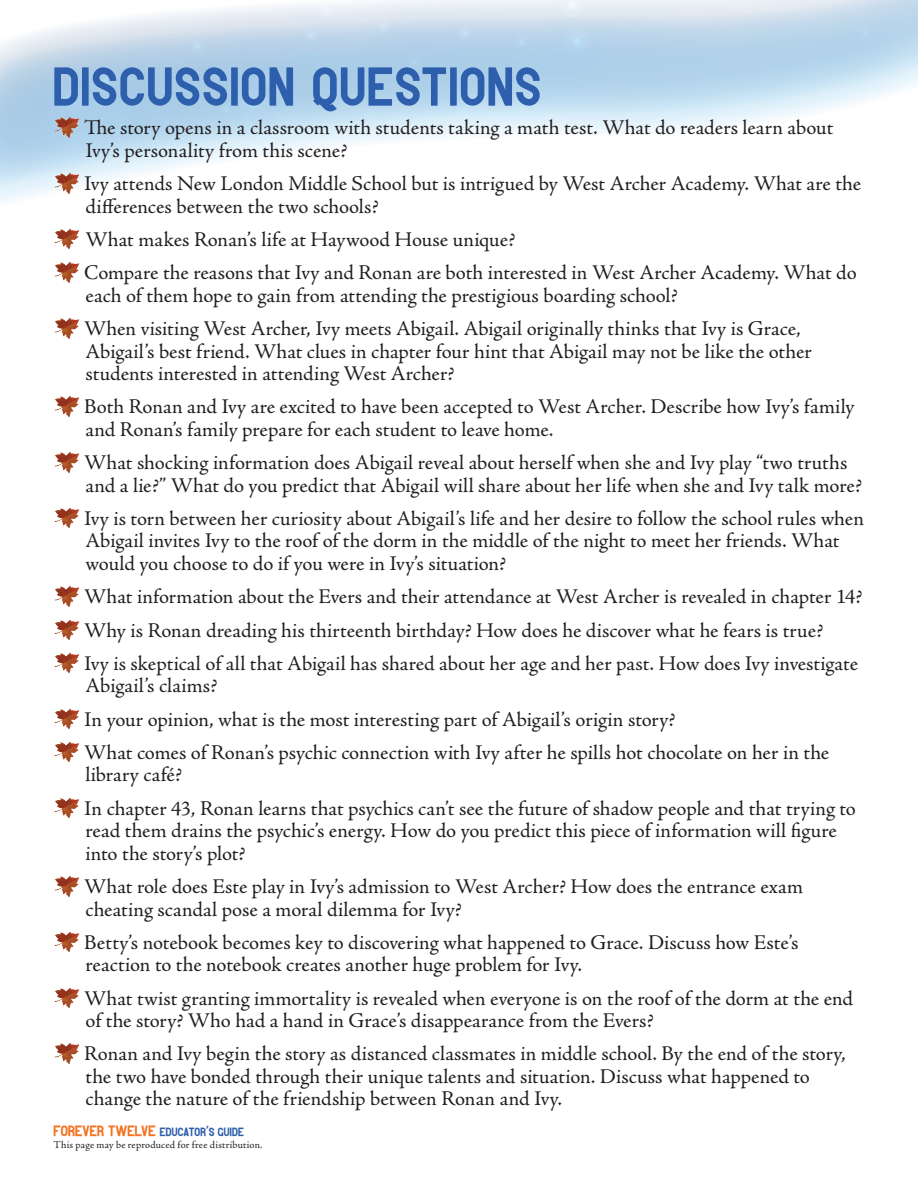
<style>
.page{position:relative;width:918px;height:1188px;background:#fff}
.page>*{position:absolute;margin:0;border:0;box-sizing:border-box;transform-origin:0 0}
.NewMainHead{font:54px "Kompot Sans";letter-spacing:.03em;color:#2e5fac}
.bulleted_lists{font:21px/22.5px "Adobe Jenson Pro";color:#231f20}
.t1{font:12px "Kompot Sans";letter-spacing:.015em;color:#2e5fac}
.t2{font:10.5px "Adobe Jenson Pro";letter-spacing:.02em;color:#231f20}
.s1{font-size:15px;color:#f47321}
.s2{font-family:"Charles Wright";font-weight:700}
</style>
<div class="page">
<svg style="left:0;top:0;width:918px;height:203px"></svg>
<img style="left:53px;top:116px;width:26px;height:23px">
<img style="left:53px;top:172px;width:26px;height:23px">
<img style="left:54px;top:228px;width:25px;height:22px">
<img style="left:54px;top:261px;width:25px;height:23px">
<img style="left:54px;top:317px;width:25px;height:23px">
<img style="left:54px;top:395px;width:25px;height:23px">
<img style="left:54px;top:451px;width:25px;height:23px">
<img style="left:54px;top:507px;width:25px;height:22px">
<img style="left:54px;top:585px;width:25px;height:23px">
<img style="left:54px;top:619px;width:25px;height:22px">
<img style="left:54px;top:652px;width:25px;height:22px">
<img style="left:54px;top:708px;width:25px;height:22px">
<img style="left:54px;top:741px;width:25px;height:22px">
<img style="left:54px;top:797px;width:25px;height:22px">
<img style="left:54px;top:875px;width:25px;height:23px">
<img style="left:54px;top:931px;width:25px;height:22px">
<img style="left:54px;top:987px;width:25px;height:22px">
<img style="left:54px;top:1042px;width:25px;height:23px">
<p class="NewMainHead" style="left:53px;top:67px;width:489px">DISCUSSION QUESTIONS</p>
<p class="bulleted_lists" style="left:84px;top:117px;width:751px">The story opens in a classroom with students taking a math test. What do readers learn about<br>Ivy’s personality from this scene?</p>
<p class="bulleted_lists" style="left:84px;top:173px;width:778px">Ivy attends New London Middle School but is intrigued by West Archer Academy. What are the differences between the two schools?</p>
<p class="bulleted_lists" style="left:86px;top:229px;width:431px">What makes Ronan’s life at Haywood House unique?</p>
<p class="bulleted_lists" style="left:84px;top:262px;width:774px">Compare the reasons that Ivy and Ronan are both interested in West Archer Academy. What do each of them hope to gain from attending the prestigious boarding school?</p>
<p class="bulleted_lists" style="left:84px;top:318px;width:729px">When visiting West Archer, Ivy meets Abigail. Abigail originally thinks that Ivy is Grace,<br>Abigail’s best friend. What clues in chapter four hint that Abigail may not be like the other students interested in attending West Archer?</p>
<p class="bulleted_lists" style="left:84px;top:396px;width:772px">Both Ronan and Ivy are excited to have been accepted to West Archer. Describe how Ivy’s family and Ronan’s family prepare for each student to leave home.</p>
<p class="bulleted_lists" style="left:84px;top:452px;width:779px">What shocking information does Abigail reveal about herself when she and Ivy play “two truths and a lie?” What do you predict that Abigail will share about her life when she and Ivy talk more?</p>
<p class="bulleted_lists" style="left:84px;top:508px;width:781px">Ivy is torn between her curiosity about Abigail’s life and her desire to follow the school rules when<br>Abigail invites Ivy to the roof of the dorm in the middle of the night to meet her friends. What would you choose to do if you were in Ivy’s situation?</p>
<p class="bulleted_lists" style="left:84px;top:586px;width:780px">What information about the Evers and their attendance at West Archer is revealed in chapter 14?</p>
<p class="bulleted_lists" style="left:84px;top:619px;width:741px">Why is Ronan dreading his thirteenth birthday? How does he discover what he fears is true?</p>
<p class="bulleted_lists" style="left:84px;top:652px;width:775px">Ivy is skeptical of all that Abigail has shared about her age and her past. How does Ivy investigate<br>Abigail’s claims?</p>
<p class="bulleted_lists" style="left:84px;top:708px;width:593px">In your opinion, what is the most interesting part of Abigail’s origin story?</p>
<p class="bulleted_lists" style="left:84px;top:742px;width:747px">What comes of Ronan’s psychic connection with Ivy after he spills hot chocolate on her in the library café?</p>
<p class="bulleted_lists" style="left:84px;top:797px;width:773px">In chapter 43, Ronan learns that psychics can’t see the future of shadow people and that trying to read them drains the psychic’s energy. How do you predict this piece of information will figure into the story’s plot?</p>
<p class="bulleted_lists" style="left:84px;top:876px;width:720px">What role does Este play in Ivy’s admission to West Archer? How does the entrance exam cheating scandal pose a moral dilemma for Ivy?</p>
<p class="bulleted_lists" style="left:84px;top:931px;width:716px">Betty’s notebook becomes key to discovering what happened to Grace. Discuss how Este’s reaction to the notebook creates another huge problem for Ivy.</p>
<p class="bulleted_lists" style="left:84px;top:987px;width:771px">What twist granting immortality is revealed when everyone is on the roof of the dorm at the end of the story? Who had a hand in Grace’s disappearance from the Evers?</p>
<p class="bulleted_lists" style="left:84px;top:1043px;width:763px">Ronan and Ivy begin the story as distanced classmates in middle school. By the end of the story, the two have bonded through their unique talents and situation. Discuss what happened to change the nature of the friendship between Ronan and Ivy.</p>
<p class="t1" style="left:53px;top:1127px;width:192px"><span class="s1">FOREVER TWELVE</span> EDUCATOR<span class="s2">’</span>S GUIDE</p>
<p class="t2" style="left:53px;top:1139px;width:211px">This page may be reproduced for free distribution.</p>
</div>
